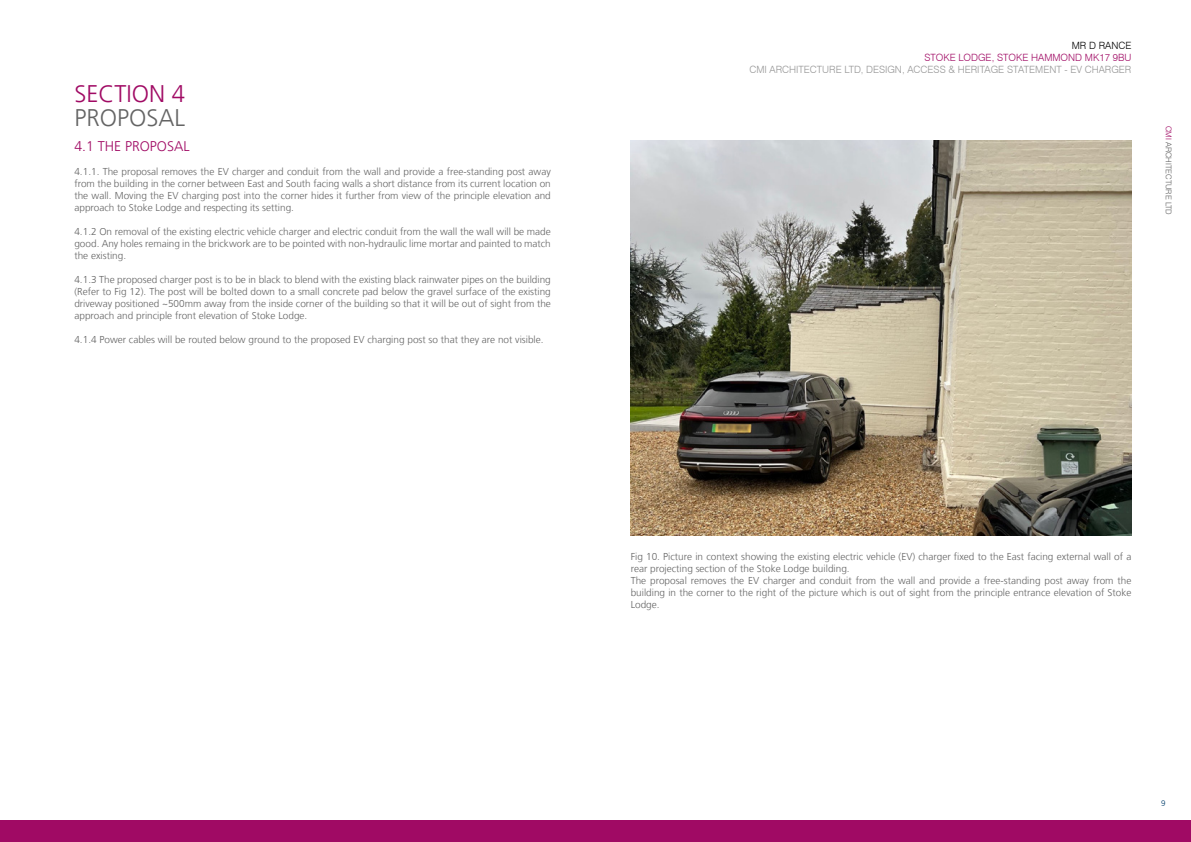
<style>
.page{position:relative;width:1191px;height:842px;background:#fff}
.page>*{position:absolute;margin:0;border:0;box-sizing:border-box;transform-origin:0 0}
.t1{font:300 24px "Frutiger";color:#a00a64}
.t2{font:300 24px "Frutiger";color:#646464}
.t3{font:300 14px "Frutiger";color:#a00a64}
.t4{font:300 10px/12px "Frutiger";color:#646464;text-align:justify}
.t5{font:300 10px "Swiss 721 BT";color:#969696}
.t6{font:300 10px "Swiss 721 BT";color:#a00a64}
.t7{font:300 10px "Swiss 721 BT";color:#000}
.t8{font:300 8px "Swiss 721 BT";color:#646464}
.t9{font:300 8px "Frutiger";color:#003d6b}
.s1{color:#a00a64}
</style>
<div class="page">
<img style="left:630px;top:141px;width:501px;height:395px">
<div style="left:0;top:821px;width:1101px;height:21px;background:#a00a64"></div>
<div style="left:1102px;top:821px;width:89px;height:21px;background:#a00a64"></div>
<h1 class="t1" style="left:74px;top:80px;width:112px">SECTION 4</h1>
<h1 class="t2" style="left:74px;top:104px;width:112px">PROPOSAL</h1>
<h2 class="t3" style="left:74px;top:138px;width:117px">4.1 THE PROPOSAL</h2>
<p class="t4" style="left:74px;top:166px;width:478px">4.1.1. The proposal removes the EV charger and conduit from the wall and provide a free-standing post away from the building in the corner between East and South facing walls a short distance from its current location on the wall. Moving the EV charging post into the corner hides it further from view of the principle elevation and approach to Stoke Lodge and respecting its setting.</p>
<p class="t4" style="left:74px;top:226px;width:478px">4.1.2 On removal of the existing electric vehicle charger and electric conduit from the wall the wall will be made good. Any holes remaing in the brickwork are to be pointed with non-hydraulic lime mortar and painted to match the existing.</p>
<p class="t4" style="left:74px;top:274px;width:478px">4.1.3 The proposed charger post is to be in black to blend with the existing black rainwater pipes on the building (Refer to Fig 12). The post will be bolted down to a small concrete pad below the gravel surface of the existing driveway positioned ~500mm away from the inside corner of the building so that it will be out of sight from the approach and principle front elevation of Stoke Lodge.</p>
<p class="t4" style="left:74px;top:334px;width:471px">4.1.4 Power cables will be routed below ground to the proposed EV charging post so that they are not visible.</p>
<p class="t7" style="left:1071px;top:40px;width:61px">MR D RANCE</p>
<p class="t6" style="left:924px;top:52px;width:208px">STOKE LODGE, STOKE HAMMOND MK17 9BU</p>
<p class="t5" style="left:749px;top:64px;width:383px">CMI ARCHITECTURE LTD, DESIGN, ACCESS &amp; HERITAGE STATEMENT - EV CHARGER</p>
<p class="t8" style="left:1173px;top:126px;width:91px;rotate:90deg"><span class="s1">CMI</span> ARCHITECTURE LTD</p>
<p class="t4" style="left:630px;top:551px;width:502px;text-align:left">Fig 10. Picture in context showing the existing electric vehicle (EV) charger fixed to the East facing external wall of a rear projecting section of the Stoke Lodge building.<br>The proposal removes the EV charger and conduit from the wall and provide a free-standing post away from the building in the corner to the right of the picture which is out of sight from the principle entrance elevation of Stoke Lodge.</p>
<p class="t9" style="left:1161px;top:799px;width:6px">9</p>
</div>
